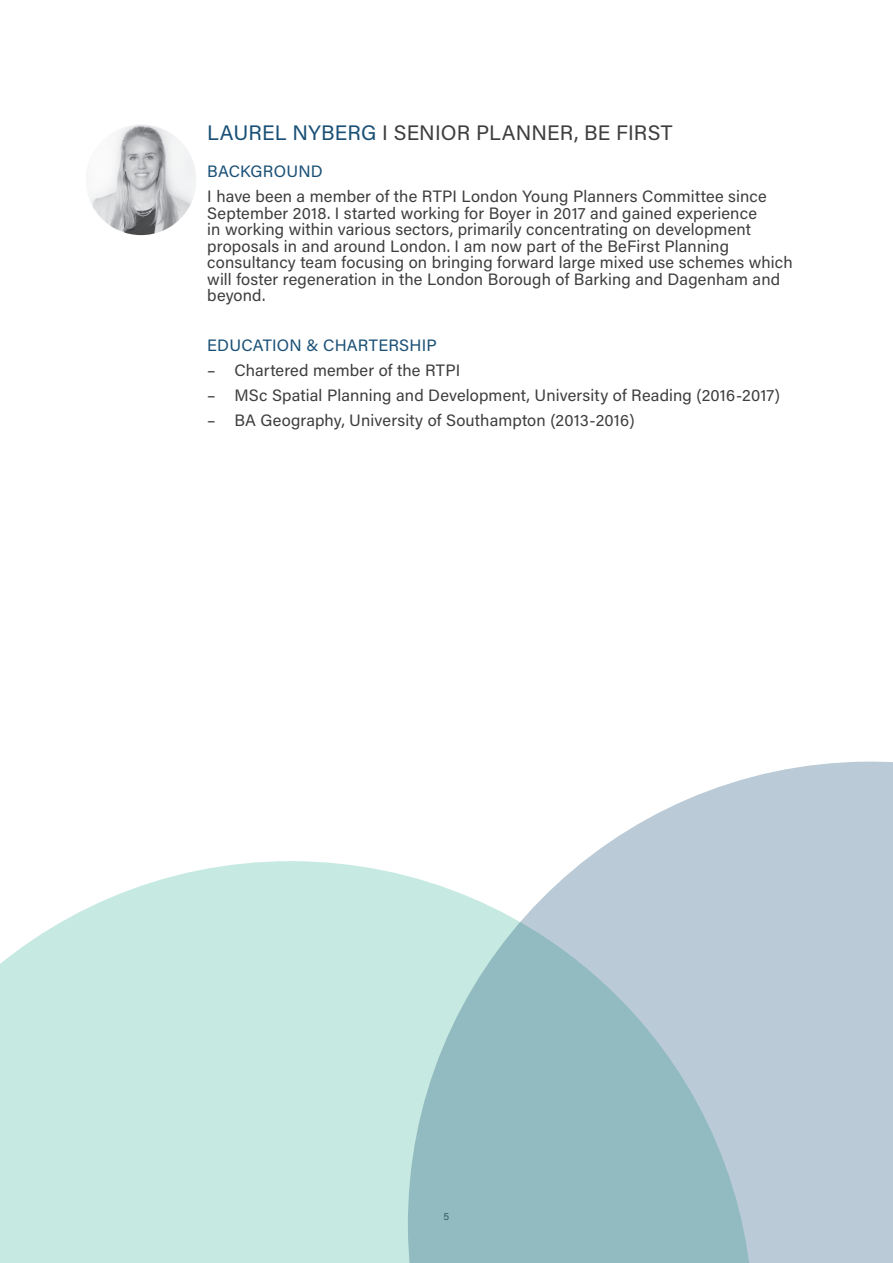
<style>
.page{position:relative;width:893px;height:1263px;background:#fff}
.page>*{position:absolute;margin:0;border:0;box-sizing:border-box;transform-origin:0 0}
.CV_Name{font:21px "Acumin Variable Concept";letter-spacing:.025em;color:#3e3e3f}
.Body_Text{font:16.5px/16.5px "Acumin Variable Concept";letter-spacing:.03em;color:#3e3e3f}
.Body_Text-2{font:16.5px "Acumin Variable Concept";letter-spacing:.02em;color:#1a5076}
.t1{font:10.5px "Acumin Variable Concept";color:#3e3e3f}
.s1{color:#1a5076}
</style>
<div class="page">
<img style="left:86px;top:125px;width:110px;height:110px;border-radius:55px">
<div style="left:0;top:861px;width:406px;height:402px;background:#c6e9e1"></div>
<svg style="left:406px;top:761px;width:487px;height:502px;background:#b6ced5"></svg>
<p class="CV_Name" style="left:207px;top:118px;width:466px"><span class="s1">LAUREL NYBERG</span> I SENIOR PLANNER, BE FIRST</p>
<p class="Body_Text-2" style="left:207px;top:160px;width:117px">BACKGROUND</p>
<p class="Body_Text" style="left:207px;top:188px;width:587px">I have been a member of the RTPI London Young Planners Committee since September 2018. I started working for Boyer in 2017 and gained experience<br>in working within various sectors, primarily concentrating on development proposals in and around London. I am now part of the BeFirst Planning consultancy team focusing on bringing forward large mixed use schemes which will foster regeneration in the London Borough of Barking and Dagenham and beyond.</p>
<p class="Body_Text-2" style="left:207px;top:334px;width:231px">EDUCATION &amp; CHARTERSHIP</p>
<p class="Body_Text" style="left:207px;top:362px;width:254px">– Chartered member of the RTPI</p>
<p class="Body_Text" style="left:207px;top:387px;width:574px">– MSc Spatial Planning and Development, University of Reading (2016-2017)</p>
<p class="Body_Text" style="left:207px;top:412px;width:428px">– BA Geography, University of Southampton (2013-2016)</p>
<p class="t1" style="left:444px;top:1209px;width:7px">5</p>
</div>
